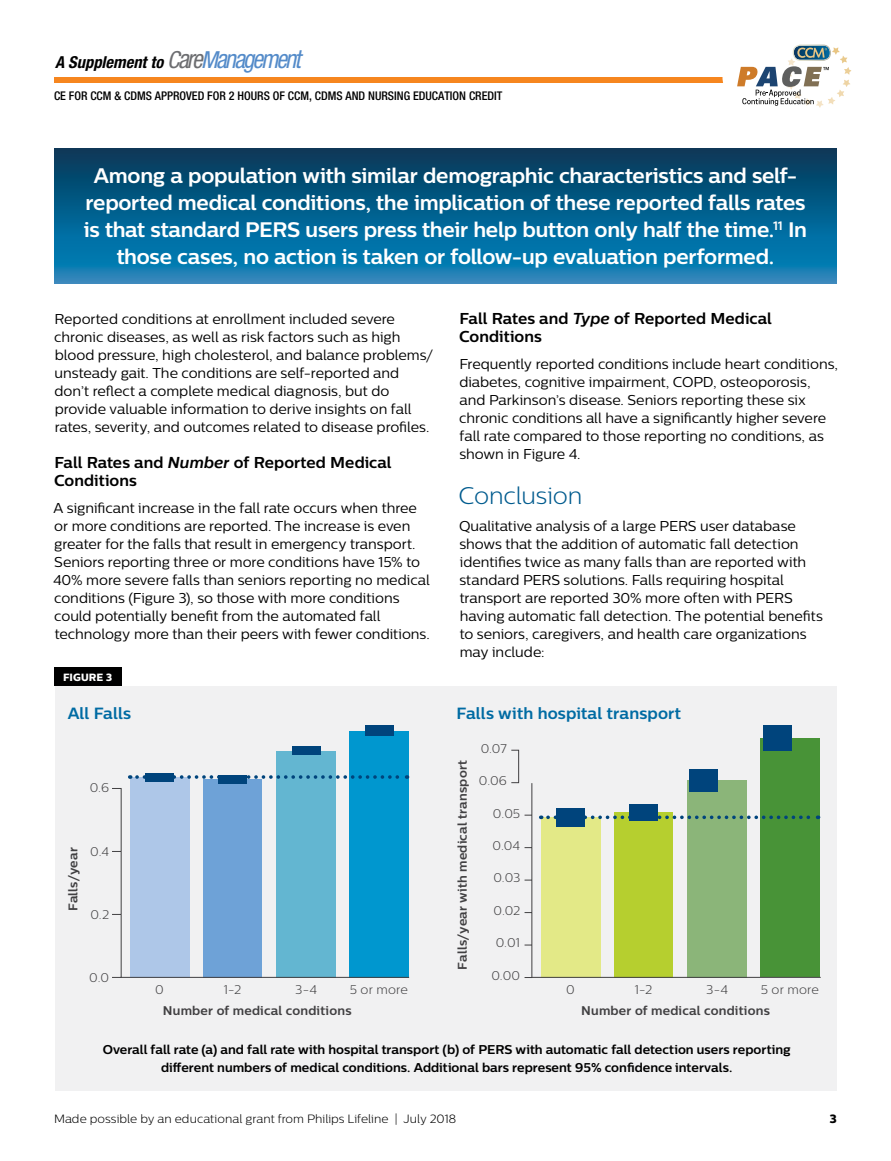
<style>
.page{position:relative;width:891px;height:1161px;background:#fff}
.page>*{position:absolute;margin:0;border:0;box-sizing:border-box;transform-origin:0 0}
._02_Body_Heading{font:300 24px "Centrale Sans";letter-spacing:-.005em;color:#005b8e}
._01_Body_Copy{font:700 21px/27px "Centrale Sans";letter-spacing:-.015em;color:#fff;text-align:center}
.t1{font:italic 700 condensed 16.5px "Helvetica Neue";color:#000}
.t2{font:700 16.2px "Centrale Sans";letter-spacing:.005em;color:#006ba3}
.subhead{font:700 15.75px/18px "Centrale Sans";color:#000}
._01_Body_Copy-2{font:14.25px/18px "Centrale Sans";color:#000}
._01_Body_Copy-3{font:700 12.75px/18px "Centrale Sans";color:#000;text-align:center}
.t3{font:700 12.6px/21.9px "Centrale Sans";letter-spacing:.015em;color:#414042}
.t4{font:300 12.6px "Centrale Sans";letter-spacing:.005em;color:#414042}
.t5{font:500 condensed 12px "Helvetica Neue";color:#000}
.t6{font:300 12px "Centrale Sans";color:#000}
.t7{font:12px "Centrale Sans X Bold";color:#000}
._01_Body_Copy-4{font:10.5px "Centrale Sans X Bold";letter-spacing:.015em;color:#fff}
.s1{font-weight:400;font-size:23.55px;color:#6d6e71}
.s2{font-weight:400;font-size:25.65px;color:#6d6e71}
.s3{font-weight:400;font-size:23.55px;color:#548bc9}
.s4{font-weight:400;font-size:25.65px;color:#548bc9}
.s5{font-style:italic}
.s6{font-weight:300}
</style>
<div class="page">
<div style="left:54px;top:77px;width:782px;height:5px;background:#f6861f"></div>
<div style="left:723px;top:34px;width:141px;height:83px;background:#fff;border-radius:39px"></div>
<svg style="left:737px;top:45px;width:115px;height:63px"></svg>
<svg style="left:54px;top:148px;width:783px;height:136px;background:#07608e"></svg>
<div style="left:56px;top:686px;width:781px;height:405px;background:#f1f1f2"></div>
<div style="left:130px;top:777px;width:59px;height:201px;background:#aec7e8"></div>
<div style="left:203px;top:779px;width:59px;height:199px;background:#6ea2d7"></div>
<div style="left:276px;top:751px;width:60px;height:227px;background:#63b6d1"></div>
<div style="left:350px;top:732px;width:59px;height:246px;background:#0097cf"></div>
<svg style="left:137px;top:775px;width:271px;height:4px"></svg>
<hr style="left:121px;top:789px;width:1px;height:62px;background:#414042">
<hr style="left:121px;top:852px;width:1px;height:62px;background:#414042">
<hr style="left:121px;top:915px;width:1px;height:62px;background:#414042">
<hr style="left:120px;top:977px;width:289px;height:1px;background:#414042">
<div style="left:145px;top:773px;width:29px;height:9px;background:#00447c"></div>
<div style="left:218px;top:775px;width:29px;height:9px;background:#00447c"></div>
<div style="left:292px;top:747px;width:29px;height:8px;background:#00447c"></div>
<div style="left:365px;top:726px;width:29px;height:10px;background:#00447c"></div>
<div style="left:541px;top:817px;width:59px;height:161px;background:#e3e987"></div>
<div style="left:614px;top:812px;width:59px;height:166px;background:#b6cf2f"></div>
<div style="left:687px;top:780px;width:60px;height:198px;background:#8bb579"></div>
<div style="left:761px;top:739px;width:59px;height:238px;background:#489337"></div>
<svg style="left:548px;top:816px;width:271px;height:3px"></svg>
<hr style="left:532px;top:977px;width:289px;height:1px;background:#414042">
<div style="left:556px;top:808px;width:29px;height:18px;background:#00447c"></div>
<div style="left:629px;top:804px;width:29px;height:16px;background:#00447c"></div>
<div style="left:689px;top:769px;width:29px;height:22px;background:#00447c"></div>
<div style="left:763px;top:726px;width:28px;height:25px;background:#00447c"></div>
<hr style="left:518px;top:751px;width:1px;height:31px;background:#414042">
<hr style="left:531px;top:783px;width:1px;height:32px;background:#414042">
<hr style="left:531px;top:816px;width:1px;height:31px;background:#414042">
<hr style="left:531px;top:848px;width:1px;height:32px;background:#414042">
<hr style="left:531px;top:881px;width:1px;height:31px;background:#414042">
<hr style="left:531px;top:913px;width:1px;height:32px;background:#414042">
<hr style="left:531px;top:946px;width:1px;height:31px;background:#414042">
<div style="left:54px;top:668px;width:68px;height:18px;background:#000"></div>
<p class="t1" style="left:55px;top:53px;width:247px">A Supplement to <span class="s1">C</span><span class="s2">are</span><span class="s3">M</span><span class="s4">anagement</span></p>
<p class="t5" style="left:54px;top:89px;width:450px">CE FOR CCM &amp; CDMS APPROVED FOR 2 HOURS OF CCM, CDMS AND NURSING EDUCATION CREDIT</p>
<p class="_01_Body_Copy" style="left:84px;top:162px;width:725px">Among a population with similar demographic characteristics and self&shy;reported medical conditions, the implication of these reported falls rates is that standard PERS users press their help button only half the time.<sup>11</sup> In those cases, no action is taken or follow-up evaluation performed.</p>
<p class="_01_Body_Copy-2" style="left:54px;top:310px;width:380px">Reported conditions at enrollment included severe chronic diseases, as well as risk factors such as high blood pressure, high cholesterol, and balance problems/ unsteady gait. The conditions are self-reported and don’t reflect a complete medical diagnosis, but do provide valuable information to derive insights on fall rates, severity, and outcomes related to disease profiles.</p>
<p class="subhead" style="left:54px;top:453px;width:339px">Fall Rates and <span class="s5">Number</span> of Reported Medical<br>Conditions</p>
<p class="_01_Body_Copy-2" style="left:53px;top:499px;width:378px">A significant increase in the fall rate occurs when three or more conditions are reported. The increase is even greater for the falls that result in emergency transport.<br>Seniors reporting three or more conditions have 15% to 40% more severe falls than seniors reporting no medical conditions (Figure 3), so those with more conditions could potentially benefit from the automated fall technology more than their peers with fewer conditions.</p>
<p class="_01_Body_Copy-4" style="left:63px;top:670px;width:51px">FIGURE 3</p>
<p class="t2" style="left:68px;top:703px;width:65px">All Falls</p>
<p class="t4" style="left:90px;top:781px;width:21px">0.6</p>
<p class="t3" style="left:62px;top:911px;width:65px;rotate:-90deg">Falls/year</p>
<p class="t4" style="left:90px;top:844px;width:20px">0.4</p>
<p class="t4" style="left:90px;top:907px;width:20px">0.2</p>
<p class="t4" style="left:89px;top:970px;width:21px">0.0</p>
<p class="t4" style="left:155px;top:982px;width:10px">0</p>
<p class="t4" style="left:224px;top:982px;width:19px">1-2</p>
<p class="t4" style="left:295px;top:982px;width:23px">3-4</p>
<p class="t4" style="left:350px;top:982px;width:59px">5 or more</p>
<p class="t3" style="left:163px;top:1000px;width:190px">Number of medical conditions</p>
<p class="subhead" style="left:459px;top:309px;width:314px">Fall Rates and <span class="s5">Type</span> of Reported Medical<br>Conditions</p>
<p class="_01_Body_Copy-2" style="left:459px;top:355px;width:380px">Frequently reported conditions include heart conditions, diabetes, cognitive impairment, COPD, osteoporosis, and Parkinson’s disease. Seniors reporting these six chronic conditions all have a significantly higher severe fall rate compared to those reporting no conditions, as shown in Figure 4.</p>
<p class="_02_Body_Heading" style="left:459px;top:482px;width:125px">Conclusion</p>
<p class="_01_Body_Copy-2" style="left:459px;top:517px;width:365px">Qualitative analysis of a large PERS user database shows that the addition of automatic fall detection identifies twice as many falls than are reported with standard PERS solutions. Falls requiring hospital transport are reported 30% more often with PERS having automatic fall detection. The potential benefits to seniors, caregivers, and health care organizations may include:</p>
<p class="t2" style="left:457px;top:703px;width:226px">Falls with hospital transport</p>
<p class="t3" style="left:451px;top:970px;width:211px;rotate:-90deg">Falls/year with medical transport</p>
<p class="t4" style="left:481px;top:741px;width:28px">0.07</p>
<p class="t4" style="left:479px;top:774px;width:30px">0.06</p>
<p class="t4" style="left:493px;top:806px;width:29px">0.05</p>
<p class="t4" style="left:493px;top:838px;width:29px">0.04</p>
<p class="t4" style="left:493px;top:871px;width:28px">0.03</p>
<p class="t4" style="left:494px;top:903px;width:28px">0.02</p>
<p class="t4" style="left:496px;top:936px;width:26px">0.01</p>
<p class="t4" style="left:491px;top:968px;width:30px">0.00</p>
<p class="t4" style="left:566px;top:982px;width:10px">0</p>
<p class="t4" style="left:635px;top:982px;width:19px">1-2</p>
<p class="t4" style="left:706px;top:982px;width:23px">3-4</p>
<p class="t3" style="left:581px;top:978px;width:239px;text-indent:180px"><span class="s6">5 or more<br></span>Number of medical conditions</p>
<p class="_01_Body_Copy-3" style="left:103px;top:1040px;width:689px">Overall fall rate (a) and fall rate with hospital transport (b) of PERS with automatic fall detection users reporting different numbers of medical conditions. Additional bars represent 95% confidence intervals.</p>
<p class="t6" style="left:54px;top:1112px;width:404px">Made possible by an educational grant from Philips Lifeline | July 2018</p>
<p class="t7" style="left:830px;top:1111px;width:9px">3</p>
</div>
